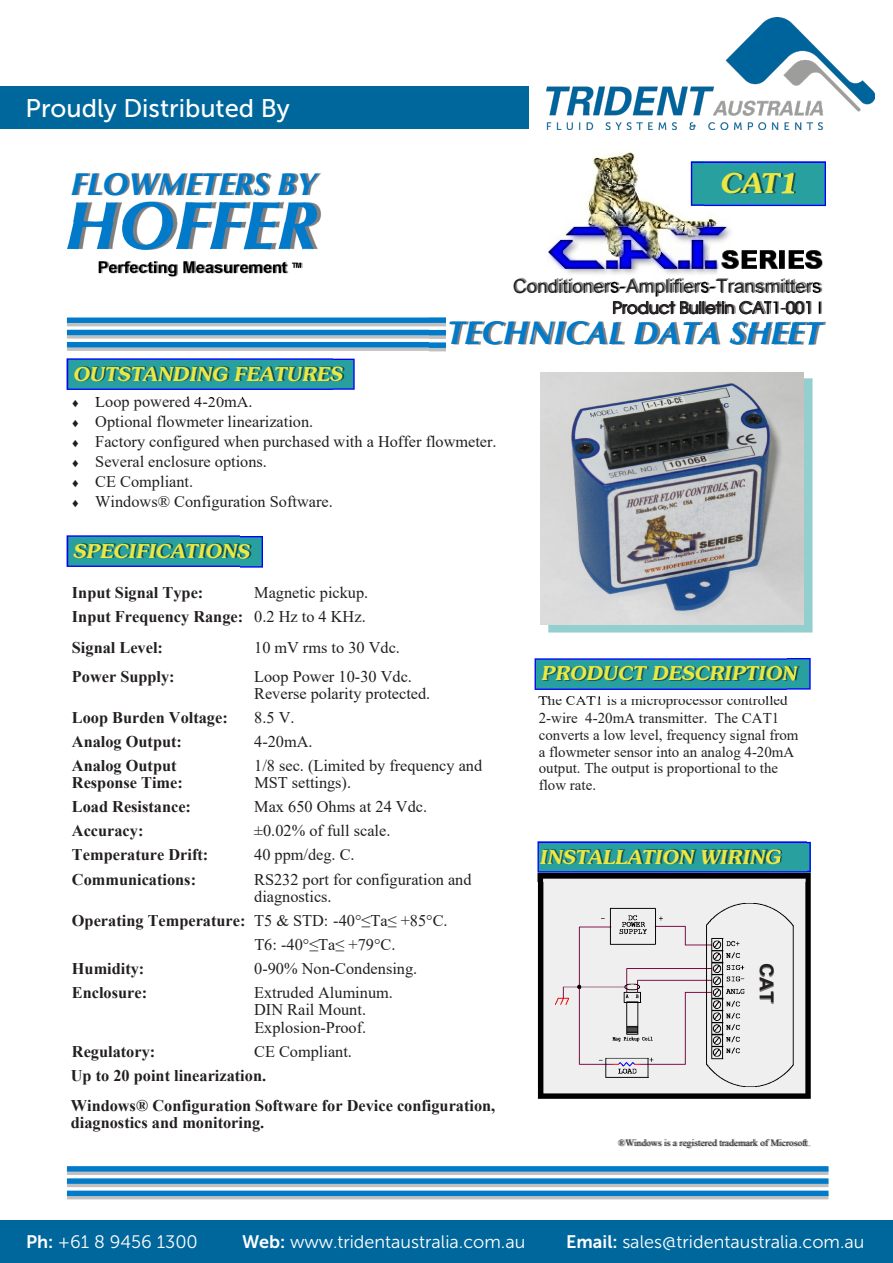
<style>
.page{position:relative;width:893px;height:1263px;background:#fff}
.page>*{position:absolute;margin:0;border:0;box-sizing:border-box;transform-origin:0 0}
.t1{font:italic 700 67.95px "CG Omega";color:#007ac9}
.t2{font:italic 700 32.55px "CG Omega";color:#007ac9}
.t3{font:italic 700 31.2px "CG Omega";color:#007ac9}
.t4{font:italic 700 27.15px "Southern";color:#ebe743}
.t5{font:25.5px "Museo Sans 500";color:#fff}
.t6{font:italic 700 19.05px "Southern";color:#ebe743}
.t7{font:19.05px "Arial";color:#231f20}
.t8{font:700 19.05px "Arial";color:#231f20}
.t9{font:18px "Museo Sans 300";color:#fff}
.t10{font:16.35px/17.2px "Times New Roman";color:#231f20}
.t11{font:700 16.35px/23.7px "Times New Roman";color:#231f20}
.t12{font:16.35px "Avalon";color:#231f20}
.t13{font:14.85px/17px "Times New Roman";color:#231f20}
.t14{font:9.6px "Times New Roman";color:#231f20}
.s1{font-weight:700}
.s2{font-weight:400}
.s3{font-family:"Museo Sans 700"}
</style>
<div class="page">
<img style="left:547px;top:18px;width:328px;height:111px">
<div style="left:0;top:1220px;width:893px;height:43px;background:#00679d"></div>
<div style="left:0;top:86px;width:528px;height:43px;background:#00679d"></div>
<div style="left:67px;top:1182px;width:761px;height:5px;background:#c0c0c0"></div>
<div style="left:67px;top:1178px;width:761px;height:6px;background:#007ac9"></div>
<div style="left:67px;top:1194px;width:761px;height:5px;background:#c0c0c0"></div>
<div style="left:67px;top:1190px;width:761px;height:6px;background:#007ac9"></div>
<svg style="left:67px;top:1171px;width:761px;height:4px;background:#a4b6c2"></svg>
<div style="left:67px;top:1166px;width:761px;height:5px;background:#007ac9"></div>
<div style="left:67px;top:321px;width:379px;height:5px;background:#c0c0c0"></div>
<div style="left:67px;top:317px;width:379px;height:6px;background:#007ac9"></div>
<svg style="left:67px;top:335px;width:362px;height:4px"></svg>
<div style="left:67px;top:330px;width:379px;height:5px;background:#007ac9"></div>
<svg style="left:67px;top:347px;width:362px;height:4px"></svg>
<div style="left:67px;top:342px;width:379px;height:5px;background:#007ac9"></div>
<img style="left:66px;top:358px;width:267px;height:40px">
<img style="left:333px;top:358px;width:22px;height:32px">
<img style="left:66px;top:535px;width:174px;height:32px">
<img style="left:240px;top:536px;width:23px;height:32px">
<img style="left:619px;top:1139px;width:186px;height:10px">
<img style="left:805px;top:1139px;width:6px;height:8px">
<img style="left:70px;top:222px;width:211px;height:55px">
<img style="left:281px;top:222px;width:37px;height:52px">
<img style="left:73px;top:172px;width:235px;height:50px">
<img style="left:308px;top:173px;width:13px;height:49px">
<img style="left:541px;top:372px;width:263px;height:252px">
<img style="left:548px;top:151px;width:275px;height:119px">
<img style="left:514px;top:270px;width:96px;height:23px">
<img style="left:610px;top:270px;width:7px;height:22px">
<img style="left:617px;top:270px;width:83px;height:22px">
<img style="left:700px;top:270px;width:7px;height:22px">
<img style="left:707px;top:270px;width:107px;height:22px">
<img style="left:814px;top:282px;width:9px;height:10px">
<img style="left:429px;top:317px;width:375px;height:35px">
<img style="left:804px;top:328px;width:15px;height:17px">
<svg style="left:691px;top:162px;width:13px;height:44px"></svg>
<img style="left:704px;top:157px;width:77px;height:61px">
<img style="left:781px;top:157px;width:45px;height:61px">
<img style="left:604px;top:292px;width:168px;height:36px">
<img style="left:772px;top:292px;width:5px;height:36px">
<img style="left:777px;top:292px;width:35px;height:36px">
<img style="left:812px;top:292px;width:14px;height:36px">
<svg style="left:538px;top:872px;width:273px;height:227px;fill:#efefef"></svg>
<img style="left:537px;top:841px;width:233px;height:40px">
<img style="left:770px;top:841px;width:37px;height:40px">
<img style="left:555px;top:902px;width:240px;height:185px">
<img style="left:744px;top:954px;width:39px;height:61px">
<img style="left:534px;top:658px;width:254px;height:40px">
<img style="left:788px;top:658px;width:23px;height:32px">
<p class="t5" style="left:26px;top:94px;width:266px">Proudly Distributed By</p>
<p class="t3" style="left:71px;top:166px;width:246px">FLOWMETERS BY</p>
<p class="t1" style="left:65px;top:186px;width:254px">HOFFER</p>
<p class="t6" style="left:73px;top:362px;width:271px">OUTSTANDING FEATURES</p>
<p class="t4" style="left:720px;top:166px;width:78px">CAT1</p>
<p class="t7" style="left:513px;top:273px;width:310px">Conditioners-Amplifiers-Transmitters</p>
<p class="t2" style="left:446px;top:314px;width:377px">TECHNICAL DATA SHEET</p>
<p class="t12" style="left:612px;top:297px;width:210px">Product Bulletin CAT1-001 I</p>
<p class="t10" style="left:71px;top:392px;width:183px">◻ Loop powered 4-20mA.</p>
<p class="t10" style="left:71px;top:412px;width:244px">◻ Optional flowmeter linearization.</p>
<p class="t10" style="left:71px;top:432px;width:427px">◻ Factory configured when purchased with a Hoffer flowmeter.</p>
<p class="t10" style="left:71px;top:452px;width:198px">◻ Several enclosure options.</p>
<p class="t10" style="left:71px;top:472px;width:124px">◻ CE Compliant.</p>
<p class="t10" style="left:71px;top:492px;width:263px">◻ Windows® Configuration Software.</p>
<p class="t6" style="left:73px;top:539px;width:178px">SPECIFICATIONS</p>
<p class="t10" style="left:72px;top:580px;width:298px;line-height:24px;text-align:right">Magnetic pickup.<br><span class="s1">Input Frequency Range:</span> 0.2 Hz to 4 KHz.</p>
<p class="t11" style="left:72px;top:636px;width:93px">Signal Level:</p>
<p class="t10" style="left:254px;top:639px;width:147px">10 mV rms to 30 Vdc.</p>
<p class="t11" style="left:72px;top:664px;width:104px">Power Supply:</p>
<p class="t10" style="left:254px;top:667px;width:178px">Loop Power 10-30 Vdc.<br>Reverse polarity protected.</p>
<p class="t11" style="left:72px;top:705px;width:157px">Loop Burden Voltage:</p>
<p class="t10" style="left:254px;top:708px;width:42px">8.5 V.</p>
<p class="t11" style="left:72px;top:729px;width:112px">Analog Output:</p>
<p class="t10" style="left:254px;top:732px;width:60px">4-20mA.</p>
<p class="t11" style="left:72px;top:753px;width:106px">Analog Output</p>
<p class="t10" style="left:254px;top:756px;width:230px">1/8 sec. (Limited by frequency and</p>
<p class="t11" style="left:72px;top:770px;width:112px">Response Time:</p>
<p class="t10" style="left:254px;top:774px;width:98px">MST settings).</p>
<p class="t11" style="left:72px;top:794px;width:121px">Load Resistance:</p>
<p class="t10" style="left:254px;top:798px;width:174px">Max 650 Ohms at 24 Vdc.</p>
<p class="t11" style="left:72px;top:819px;width:73px">Accuracy:</p>
<p class="t10" style="left:254px;top:822px;width:138px">±0.02% of full scale.</p>
<p class="t11" style="left:72px;top:843px;width:138px">Temperature Drift:</p>
<p class="t10" style="left:254px;top:846px;width:102px">40 ppm/deg. C.</p>
<p class="t11" style="left:72px;top:867px;width:126px">Communications:</p>
<p class="t10" style="left:254px;top:870px;width:219px">RS232 port for configuration and diagnostics.</p>
<p class="t11" style="left:72px;top:908px;width:377px">Operating Temperature: <span class="s2">T5 &amp; STD: -40°≤Ta≤ +85°C.</span></p>
<p class="t10" style="left:254px;top:935px;width:143px">T6: -40°≤Ta≤ +79°C.</p>
<p class="t11" style="left:72px;top:956px;width:74px">Humidity:</p>
<p class="t10" style="left:254px;top:959px;width:165px">0-90% Non-Condensing.</p>
<p class="t11" style="left:72px;top:980px;width:77px">Enclosure:</p>
<p class="t10" style="left:254px;top:983px;width:140px">Extruded Aluminum.<br>DIN Rail Mount.<br>Explosion-Proof.</p>
<p class="t11" style="left:72px;top:1039px;width:85px">Regulatory:</p>
<p class="t11" style="left:72px;top:581px;width:133px">Input Signal Type:</p>
<p class="t11" style="left:71px;top:1039px;width:283px;text-indent:183px"><span class="s2">CE Compliant.<br></span>Up to 20 point linearization.</p>
<p class="t11" style="left:71px;top:1096px;width:426px;line-height:17.1px">Windows® Configuration Software for Device configuration, diagnostics and monitoring.</p>
<p class="t6" style="left:541px;top:661px;width:257px">PRODUCT DESCRIPTION</p>
<p class="t13" style="left:539px;top:691px;width:261px">The CAT1 is a microprocessor controlled 2-wire 4-20mA transmitter. The CAT1 converts a low level, frequency signal from a flowmeter sensor into an analog 4-20mA output. The output is proportional to the flow rate.</p>
<p class="t6" style="left:539px;top:845px;width:242px">INSTALLATION WIRING</p>
<p class="t8" style="left:780px;top:963px;width:41px;rotate:90deg">CAT</p>
<p class="t14" style="left:618px;top:1136px;width:194px">®Windows is a registered trademark of Microsoft.</p>
<p class="t9" style="left:26px;top:1232px;width:173px"><span class="s3">Ph:</span> +61 8 9456 1300</p>
<p class="t9" style="left:242px;top:1232px;width:285px"><span class="s3">Web:</span> www.tridentaustralia.com.au</p>
<p class="t9" style="left:566px;top:1232px;width:300px"><span class="s3">Email:</span> sales@tridentaustralia.com.au</p>
</div>
